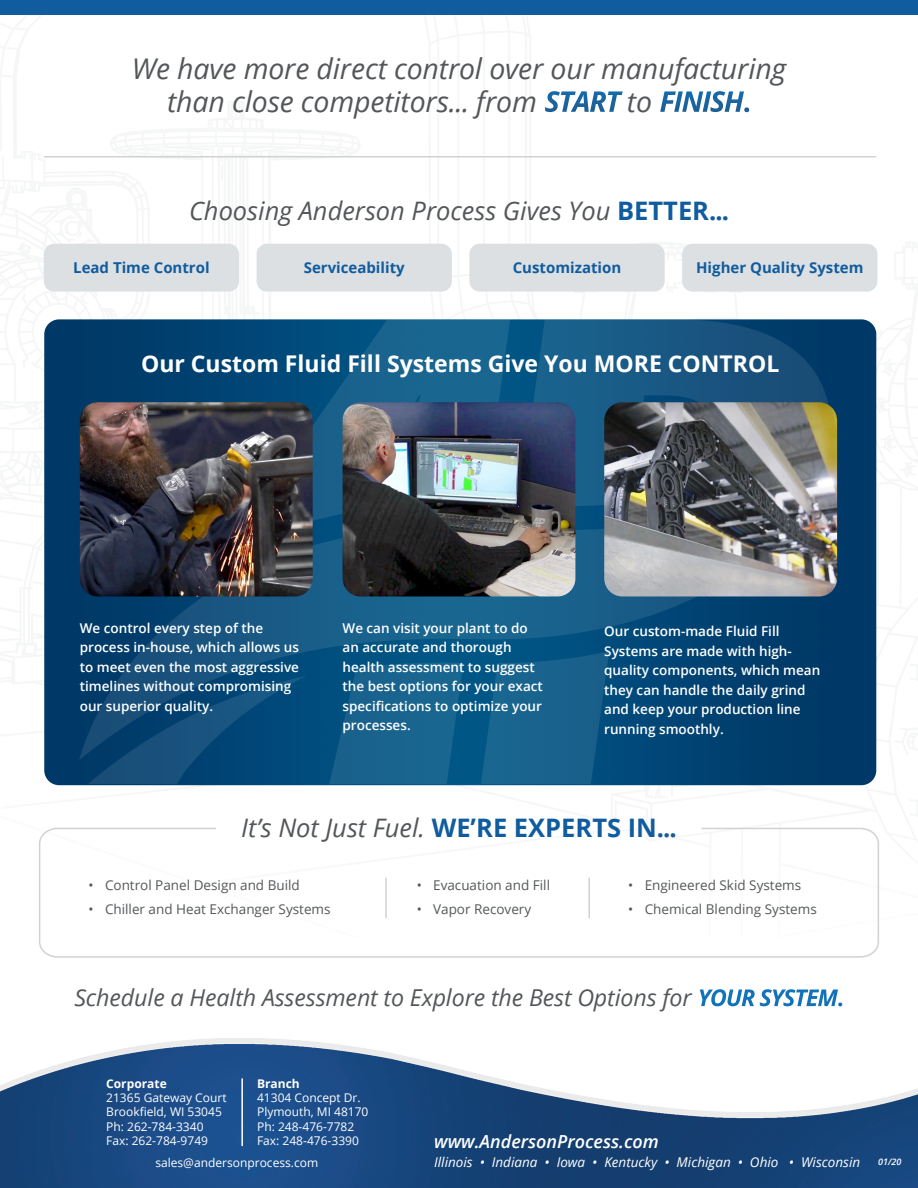
<style>
.page{position:relative;width:918px;height:1188px;background:#fff}
.page>*{position:absolute;margin:0;border:0;box-sizing:border-box;transform-origin:0 0}
.t1{font:italic 28.5px/33px "Open Sans";letter-spacing:-.005em;color:#545759;text-align:center}
.t2{font:italic 25.5px "Open Sans";color:#545759}
.t3{font:700 25.5px "Open Sans";color:#105c9e}
.t4{font:italic 23.25px "Open Sans";letter-spacing:-.005em;color:#545759}
.t5{font:700 22.95px "Open Sans";color:#fff}
.t6{font:italic 600 18px "Open Sans";color:#fff}
.t7{font:700 15px "Open Sans";color:#105c9e}
.t8{font:600 13.5px/19.5px "Open Sans";color:#fff}
.t9{font:13.5px "Open Sans";color:#545759}
.t10{font:italic 13.5px "Open Sans";color:#fff}
.t11{font:12px/14.4px "Open Sans";color:#fff}
.t12{font:700 12px "Open Sans";color:#fff}
.t13{font:italic 600 9px "Open Sans";color:#fff}
.s1{font-weight:700;color:#fff}
.s2{font-weight:700;font-style:normal;color:#fff}
.s3{font-weight:700;font-style:normal;color:#105c9e}
.s4{font-weight:400;font-style:italic;color:#545759}
</style>
<div class="page">
<div style="left:0;top:0;width:918px;height:14px;background:#105c9e"></div>
<img style="left:0;top:1038px;width:918px;height:150px">
<hr style="left:241px;top:1078px;width:2px;height:68px;background:#fff">
<hr style="left:44px;top:156px;width:832px;height:2px;background:#d1d2d4">
<img style="left:44px;top:319px;width:832px;height:466px">
<div style="left:44px;top:244px;width:195px;height:48px;background:#dde0e2;border-radius:10px"></div>
<div style="left:257px;top:244px;width:195px;height:48px;background:#dde0e2;border-radius:10px"></div>
<div style="left:469px;top:244px;width:196px;height:48px;background:#dde0e2;border-radius:10px"></div>
<div style="left:682px;top:244px;width:195px;height:48px;background:#dde0e2;border-radius:10px"></div>
<svg style="left:329px;top:760px;width:134px;height:24px;background:#15618c"></svg>
<svg style="left:88px;top:760px;width:219px;height:24px;background:#094876"></svg>
<svg style="left:219px;top:320px;width:262px;height:131px;background:#0c5784"></svg>
<svg style="left:481px;top:319px;width:350px;height:465px;background:#125480"></svg>
<svg style="left:79px;top:451px;width:751px;height:309px;background:#0b507d"></svg>
<svg style="left:39px;top:827px;width:840px;height:131px"></svg>
<img style="left:80px;top:402px;width:233px;height:194px">
<img style="left:343px;top:402px;width:232px;height:194px">
<img style="left:604px;top:402px;width:233px;height:194px">
<p class="t1" style="left:132px;top:51px;width:656px">We have more direct control over our manufacturing than close competitors... from <span class="s1">START</span> to <span class="s1">FINISH</span><span class="s2">.</span></p>
<p class="t2" style="left:189px;top:193px;width:541px">Choosing Anderson Process Gives You <span class="s3">BETTER...</span></p>
<p class="t7" style="left:73px;top:257px;width:138px">Lead Time Control</p>
<p class="t7" style="left:304px;top:257px;width:102px">Serviceability</p>
<p class="t7" style="left:513px;top:257px;width:110px">Customization</p>
<p class="t7" style="left:696px;top:257px;width:169px">Higher Quality System</p>
<p class="t5" style="left:141px;top:347px;width:640px">Our Custom Fluid Fill Systems Give You MORE CONTROL</p>
<p class="t8" style="left:80px;top:618px;width:221px">We control every step of the process in-house, which allows us to meet even the most aggressive timelines without compromising our superior quality.</p>
<p class="t8" style="left:604px;top:621px;width:218px">Our custom-made Fluid Fill<br>Systems are made with high&shy;quality components, which mean they can handle the daily grind and keep your production line running smoothly.</p>
<p class="t8" style="left:343px;top:618px;width:202px">We can visit your plant to do an accurate and thorough health assessment to suggest the best options for your exact specifications to optimize your processes.</p>
<p class="t3" style="left:241px;top:810px;width:437px"><span class="s4">It’s Not Just Fuel.</span> WE’RE EXPERTS IN...</p>
<p class="t9" style="left:88px;top:875px;width:213px">• Control Panel Design and Build</p>
<p class="t9" style="left:88px;top:899px;width:244px">• Chiller and Heat Exchanger Systems</p>
<p class="t9" style="left:417px;top:875px;width:135px">• Evacuation and Fill</p>
<p class="t9" style="left:417px;top:899px;width:116px">• Vapor Recovery</p>
<p class="t9" style="left:628px;top:875px;width:175px">• Engineered Skid Systems</p>
<p class="t9" style="left:628px;top:899px;width:190px">• Chemical Blending Systems</p>
<p class="t4" style="left:74px;top:982px;width:771px">Schedule a Health Assessment to Explore the Best Options for <span class="s1">YOUR SYSTEM</span><span class="s2">.</span></p>
<p class="t12" style="left:257px;top:1075px;width:44px">Branch</p>
<p class="t11" style="left:257px;top:1090px;width:105px">41304 Concept Dr.</p>
<p class="t11" style="left:257px;top:1104px;width:113px">Plymouth, MI 48170<br>Ph: 248-476-7782</p>
<p class="t11" style="left:257px;top:1133px;width:103px">Fax: 248-476-3390</p>
<p class="t11" style="left:155px;top:1155px;width:164px">sales@andersonprocess.com</p>
<p class="t12" style="left:106px;top:1075px;width:62px">Corporate</p>
<p class="t11" style="left:106px;top:1090px;width:122px">21365 Gateway Court</p>
<p class="t11" style="left:106px;top:1105px;width:117px">Brookfield, WI 53045</p>
<p class="t11" style="left:106px;top:1119px;width:103px">Ph: 262-784-3340<br>Fax: 262-784-9749</p>
<p class="t6" style="left:434px;top:1129px;width:226px">www.AndersonProcess.com</p>
<p class="t10" style="left:434px;top:1152px;width:428px">Illinois • Indiana • Iowa • Kentucky • Michigan • Ohio • Wisconsin</p>
<p class="t13" style="left:878px;top:1155px;width:25px">01/20</p>
</div>
